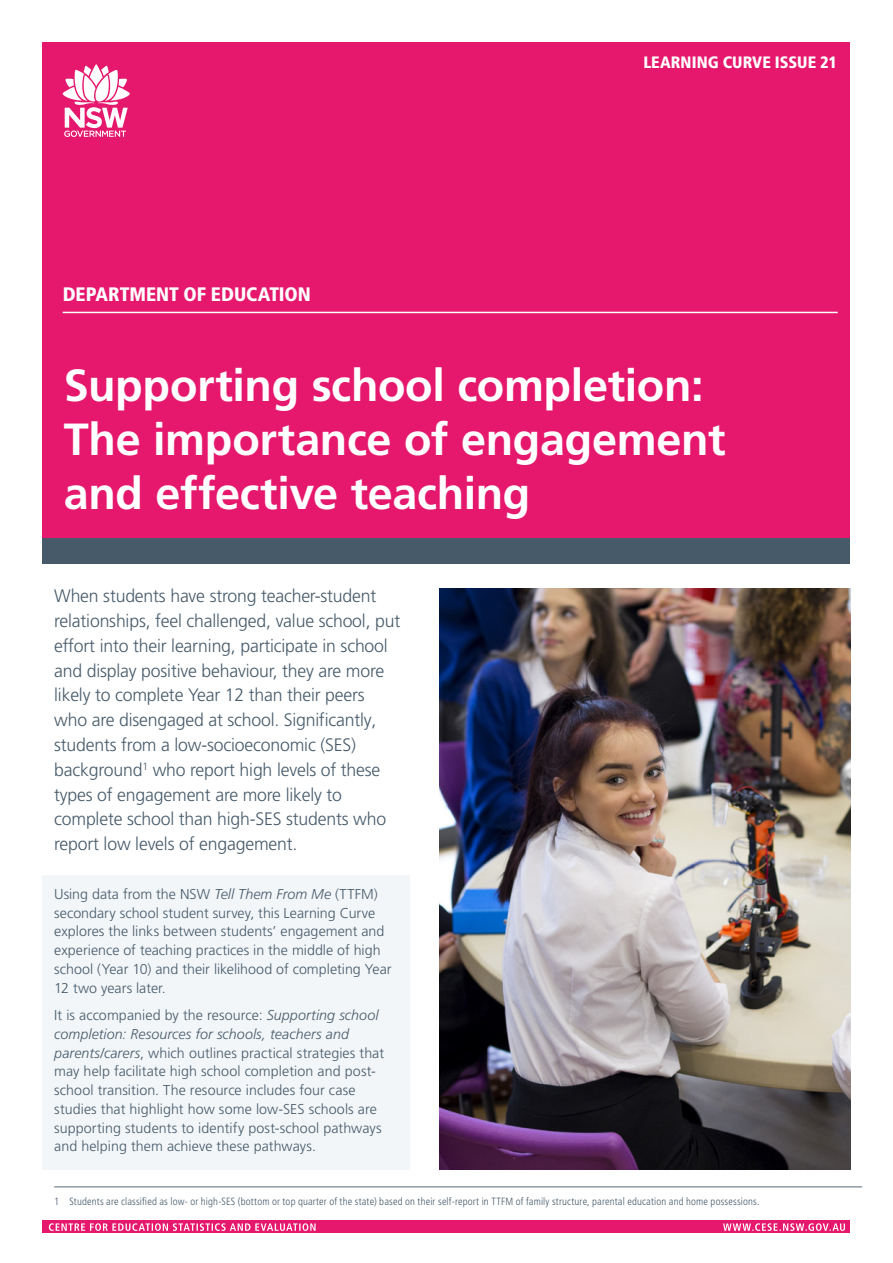
<style>
.page{position:relative;width:893px;height:1263px;background:#fff}
.page>*{position:absolute;margin:0;border:0;box-sizing:border-box;transform-origin:0 0}
.t1{font:700 45px/54px "Frutiger LT Pro";letter-spacing:-.01em;color:#fff}
.t2{font:900 condensed 19.5px "Frutiger LT Pro";letter-spacing:-.005em;color:#fff}
.t3{font:300 18px/24.8px "Frutiger LT Pro";letter-spacing:-.01em;color:#465a6a}
.t4{font:900 condensed 16.5px "Frutiger LT Pro";color:#fff}
.t5{font:300 14.25px/18.8px "Frutiger LT Pro";letter-spacing:.005em;color:#465a6a}
.t6{font:300 condensed 10.5px "Frutiger LT Pro";letter-spacing:.015em;color:#465a6a}
.s1{font-style:italic}
</style>
<div class="page">
<div style="left:43px;top:875px;width:367px;height:294px;background:#f3f6f9"></div>
<div style="left:43px;top:43px;width:807px;height:498px;background:#e6186d"></div>
<svg style="left:63px;top:64px;width:67px;height:73px"></svg>
<div style="left:43px;top:539px;width:807px;height:25px;background:#465a6a"></div>
<hr style="left:63px;top:312px;width:775px;height:1px;background:#fff">
<hr style="left:54px;top:1186px;width:808px;height:1px;background:#576675">
<img style="left:440px;top:589px;width:410px;height:580px">
<div style="left:43px;top:1220px;width:807px;height:13px;background:#e6186d"></div>
<svg style="left:49px;top:1223px;width:267px;height:8px"></svg>
<svg style="left:723px;top:1223px;width:122px;height:8px"></svg>
<h1 class="t2" style="left:63px;top:283px;width:250px">DEPARTMENT OF EDUCATION</h1>
<h1 class="t4" style="left:643px;top:52px;width:195px">LEARNING CURVE ISSUE 21</h1>
<h1 class="t1" style="left:64px;top:358px;width:663px">Supporting school completion:<br>The importance of engagement and effective teaching</h1>
<p class="t3" style="left:54px;top:584px;width:348px">When students have strong teacher-student relationships, feel challenged, value school, put</p>
<p class="t3" style="left:54px;top:633px;width:335px">effort into their learning, participate in school and display positive behaviour, they are more likely to complete Year 12 than their peers who are disengaged at school. Significantly, students from a low-socioeconomic (SES) background<sup>1</sup> who report high levels of these types of engagement are more likely to complete school than high-SES students who report low levels of engagement.</p>
<p class="t5" style="left:54px;top:885px;width:339px">Using data from the NSW <span class="s1">Tell Them From Me</span> (TTFM) secondary school student survey, this Learning Curve explores the links between students’ engagement and experience of teaching practices in the middle of high school (Year 10) and their likelihood of completing Year 12 two years later.</p>
<p class="t5" style="left:54px;top:1006px;width:331px">It is accompanied by the resource: <span class="s1">Supporting school completion: Resources for schools, teachers and parents/carers</span>, which outlines practical strategies that may help facilitate high school completion and post&shy;school transition. The resource includes four case studies that highlight how some low-SES schools are supporting students to identify post-school pathways and helping them achieve these pathways.</p>
<p class="t6" style="left:54px;top:1195px;width:707px">1 Students are classifed as low- or high-SES (bottom or top quarter of the state) based on their self-report in TTFM of family structure, parental education and home possessions.</p>
</div>
